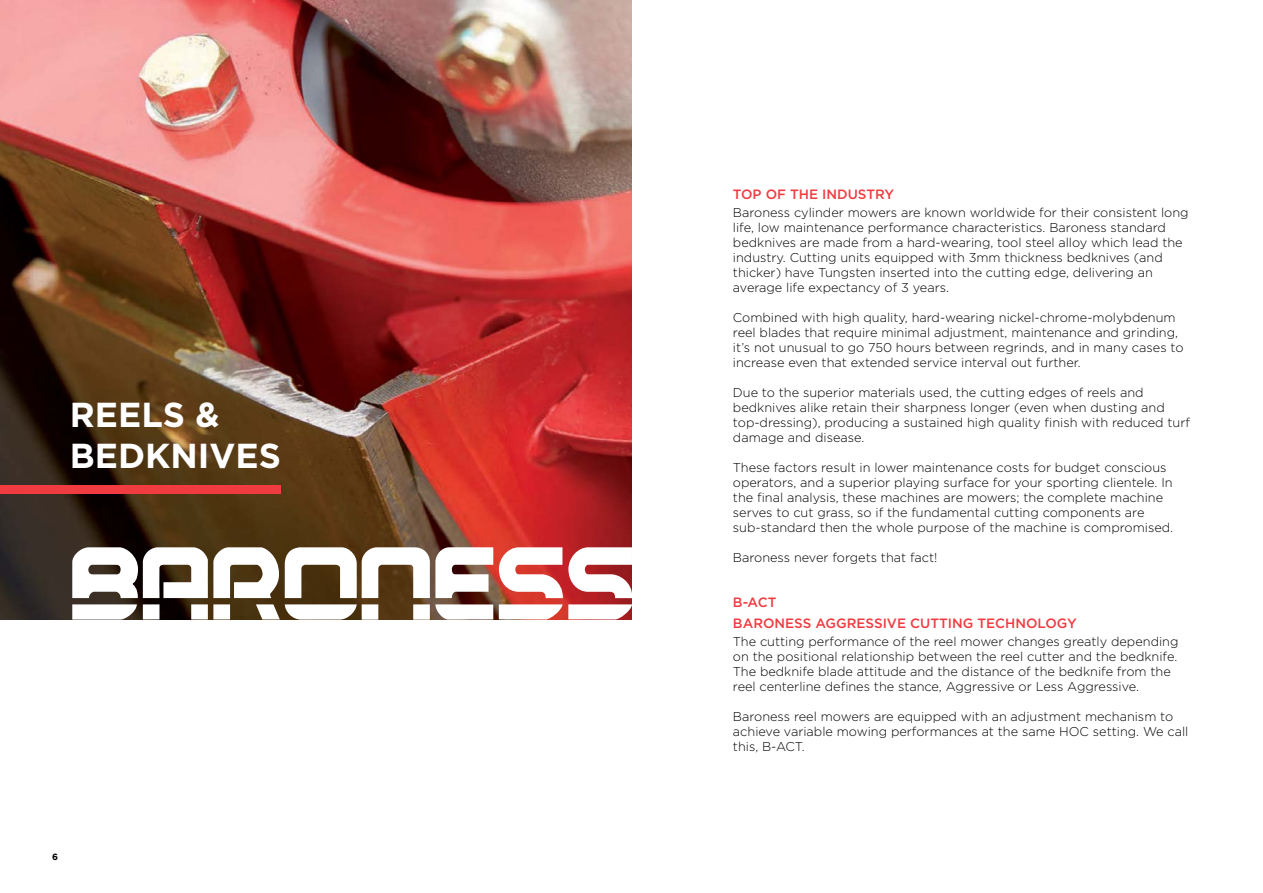
<style>
.page{position:relative;width:1263px;height:893px;background:#fff}
.page>*{position:absolute;margin:0;border:0;box-sizing:border-box;transform-origin:0 0}
.t1{font:700 34.65px/41.5px "Gotham HTF";color:#fff}
.t2{font:500 13.5px/21.1px "Gotham HTF";color:#f03b40}
.t3{font:300 12.75px/15px "Gotham HTF";color:#000}
.t4{font:700 9px "Gotham";color:#000}
</style>
<div class="page">
<img style="left:0;top:0;width:631px;height:619px">
<svg style="left:72px;top:547px;width:560px;height:73px"></svg>
<div style="left:0;top:485px;width:281px;height:9px;background:#f03b40"></div>
<h1 class="t1" style="left:70px;top:393px;width:213px">REELS &amp;<br>BEDKNIVES</h1>
<p class="t4" style="left:52px;top:851px;width:7px">6</p>
<p class="t2" style="left:733px;top:183px;width:163px">TOP OF THE INDUSTRY</p>
<p class="t3" style="left:733px;top:205px;width:457px">Baroness cylinder mowers are known worldwide for their consistent long life, low maintenance performance characteristics. Baroness standard bedknives are made from a hard-wearing, tool steel alloy which lead the industry. Cutting units equipped with 3mm thickness bedknives (and thicker) have Tungsten inserted into the cutting edge, delivering an average life expectancy of 3 years.</p>
<p class="t3" style="left:733px;top:310px;width:452px">Combined with high quality, hard-wearing nickel-chrome-molybdenum reel blades that require minimal adjustment, maintenance and grinding, it’s not unusual to go 750 hours between regrinds, and in many cases to increase even that extended service interval out further.</p>
<p class="t3" style="left:733px;top:385px;width:459px">Due to the superior materials used, the cutting edges of reels and bedknives alike retain their sharpness longer (even when dusting and top-dressing), producing a sustained high quality finish with reduced turf damage and disease.</p>
<p class="t3" style="left:733px;top:460px;width:442px">These factors result in lower maintenance costs for budget conscious operators, and a superior playing surface for your sporting clientele. In the final analysis, these machines are mowers; the complete machine serves to cut grass, so if the fundamental cutting components are sub-standard then the whole purpose of the machine is compromised.</p>
<p class="t3" style="left:733px;top:550px;width:206px">Baroness never forgets that fact!</p>
<p class="t2" style="left:733px;top:591px;width:345px">B-ACT<br>BARONESS AGGRESSIVE CUTTING TECHNOLOGY</p>
<p class="t3" style="left:733px;top:634px;width:447px">The cutting performance of the reel mower changes greatly depending on the positional relationship between the reel cutter and the bedknife.<br>The bedknife blade attitude and the distance of the bedknife from the reel centerline defines the stance, Aggressive or Less Aggressive.</p>
<p class="t3" style="left:733px;top:709px;width:457px">Baroness reel mowers are equipped with an adjustment mechanism to achieve variable mowing performances at the same HOC setting. We call this, B-ACT.</p>
</div>
